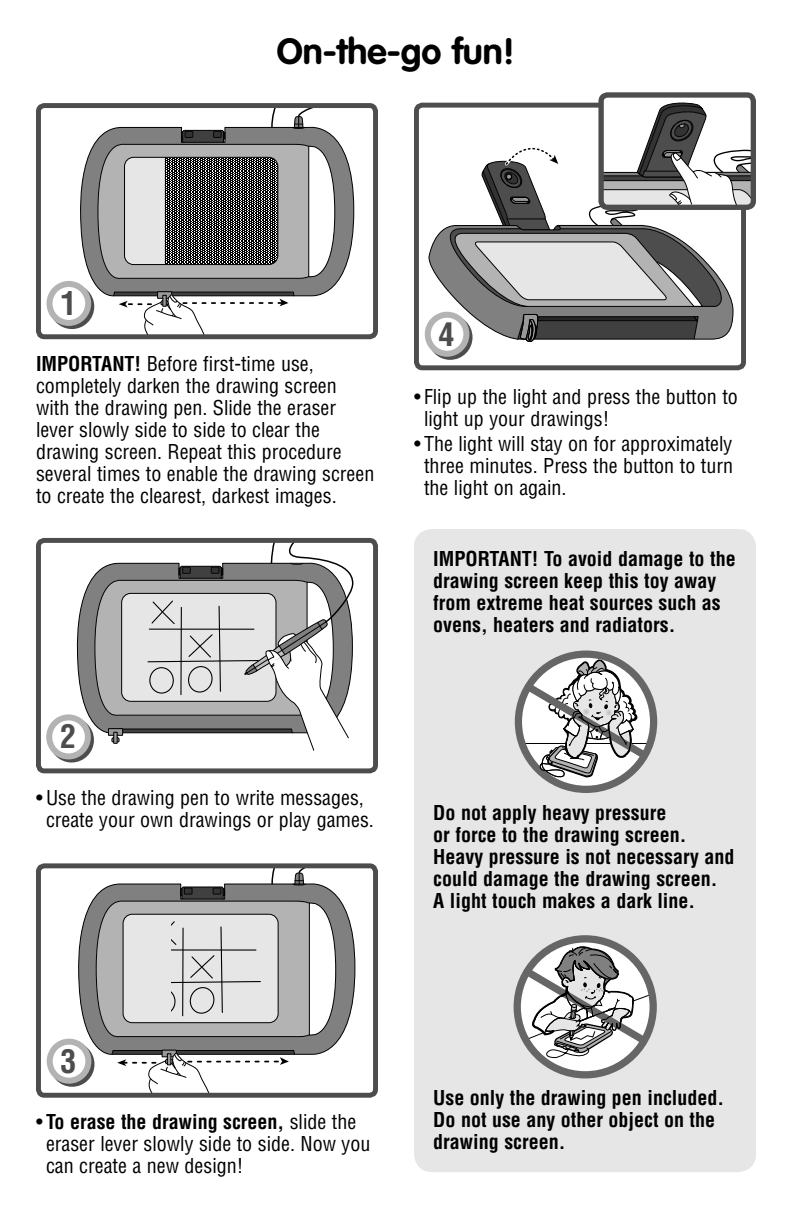
<style>
.page{position:relative;width:792px;height:1224px;background:#fff}
.page>*{position:absolute;margin:0;border:0;box-sizing:border-box;transform-origin:0 0}
.t1{font:700 36px "VAG Rounded Std";color:#000}
.t2{font:700 condensed 32px "Helvetica LT Std";color:#4d4d4d}
.t3{font:condensed 20px/22px "Helvetica LT Std";color:#000}
.t4{font:700 condensed 20px/22px "Helvetica LT Std";color:#000}
.s1{font-weight:700}
</style>
<div class="page">
<svg style="left:80px;top:139px;width:275px;height:159px"></svg>
<svg style="left:97px;top:109px;width:250px;height:175px"></svg>
<svg style="left:113px;top:291px;width:182px;height:42px"></svg>
<div style="left:36px;top:103px;width:342px;height:236px;border:5px solid #4d4d4d;border-radius:6px"></div>
<div style="left:414px;top:103px;width:332px;height:267px;border:5px solid #4d4d4d;border-radius:6px"></div>
<svg style="left:428px;top:102px;width:322px;height:240px"></svg>
<div style="left:598px;top:92px;width:158px;height:118px;border:5px solid #4d4d4d;border-radius:6px"></div>
<svg style="left:77px;top:575px;width:17px;height:161px"></svg>
<svg style="left:94px;top:544px;width:259px;height:207px"></svg>
<div style="left:36px;top:538px;width:342px;height:235px;border:5px solid #4d4d4d;border-radius:6px"></div>
<svg style="left:78px;top:897px;width:277px;height:161px"></svg>
<svg style="left:111px;top:1050px;width:185px;height:42px"></svg>
<svg style="left:95px;top:869px;width:253px;height:174px"></svg>
<div style="left:189px;top:987px;width:26px;height:27px;border:1px solid #000;border-radius:50%"></div>
<div style="left:36px;top:863px;width:342px;height:235px;border:5px solid #4d4d4d;border-radius:6px"></div>
<svg style="left:53px;top:287px;width:38px;height:39px"></svg>
<div style="left:50px;top:284px;width:44px;height:45px;border:6px solid #4d4d4d;border-radius:50%"></div>
<div style="left:50px;top:284px;width:38px;height:39px;background:#fff;border-radius:50%"></div>
<div style="left:47px;top:281px;width:44px;height:45px;border:6px solid #b3b3b3;border-radius:50%"></div>
<svg style="left:431px;top:318px;width:39px;height:39px"></svg>
<div style="left:428px;top:315px;width:45px;height:45px;border:6px solid #4d4d4d;border-radius:50%"></div>
<div style="left:428px;top:315px;width:38px;height:39px;background:#fff;border-radius:50%"></div>
<div style="left:425px;top:312px;width:44px;height:45px;border:6px solid #b3b3b3;border-radius:50%"></div>
<svg style="left:52px;top:721px;width:39px;height:39px"></svg>
<div style="left:49px;top:718px;width:45px;height:45px;border:6px solid #4d4d4d;border-radius:50%"></div>
<div style="left:49px;top:717px;width:39px;height:39px;background:#fff;border-radius:50%"></div>
<div style="left:46px;top:714px;width:45px;height:45px;border:6px solid #b3b3b3;border-radius:50%"></div>
<svg style="left:53px;top:1045px;width:38px;height:39px"></svg>
<div style="left:50px;top:1042px;width:44px;height:45px;border:6px solid #4d4d4d;border-radius:50%"></div>
<div style="left:50px;top:1042px;width:38px;height:39px;background:#fff;border-radius:50%"></div>
<div style="left:47px;top:1039px;width:44px;height:45px;border:6px solid #b3b3b3;border-radius:50%"></div>
<div style="left:414px;top:529px;width:342px;height:643px;background:#e6e6e6;border-radius:18px"></div>
<svg style="left:519px;top:656px;width:136px;height:135px"></svg>
<div style="left:515px;top:651px;width:142px;height:142px;border:7px solid #666;border-radius:50%"></div>
<svg style="left:519px;top:650px;width:134px;height:128px"></svg>
<div style="left:514px;top:935px;width:143px;height:143px;border:7px solid #666;border-radius:50%"></div>
<svg style="left:517px;top:943px;width:136px;height:136px"></svg>
<h2 class="t2" style="left:60px;top:292px;width:18px">1</h2>
<h1 class="t1" style="left:277px;top:36px;width:240px">On-the-go fun!</h1>
<h2 class="t2" style="left:439px;top:323px;width:17px">4</h2>
<p class="t3" style="left:36px;top:354px;width:340px"><span class="s1">IMPORTANT!</span> Before first-time use, completely darken the drawing screen with the drawing pen. Slide the eraser lever slowly side to side to clear the drawing screen. Repeat this procedure several times to enable the drawing screen to create the clearest, darkest images.</p>
<h2 class="t2" style="left:60px;top:726px;width:17px">2</h2>
<p class="t3" style="left:36px;top:788px;width:339px;text-align:center">• Use the drawing pen to write messages, create your own drawings or play games.</p>
<p class="t3" style="left:424px;top:388px;width:315px;text-indent:-10px">• Flip up the light and press the button to light up your drawings!</p>
<p class="t3" style="left:424px;top:435px;width:311px;text-align:justify;text-indent:-10px">• The light will stay on for approximately three minutes. Press the button to turn the light on again.</p>
<p class="t4" style="left:433px;top:550px;width:304px">IMPORTANT! To avoid damage to the drawing screen keep this toy away from extreme heat sources such as ovens, heaters and radiators.</p>
<p class="t4" style="left:433px;top:804px;width:303px">Do not apply heavy pressure<br>or force to the drawing screen.<br>Heavy pressure is not necessary and could damage the drawing screen.<br>A light touch makes a dark line.</p>
<h2 class="t2" style="left:61px;top:1050px;width:18px">3</h2>
<p class="t3" style="left:46px;top:1112px;width:326px;text-indent:-10px">• <span class="s1">To erase the drawing screen,</span> slide the eraser lever slowly side to side. Now you can create a new design!</p>
<p class="t4" style="left:433px;top:1088px;width:292px">Use only the drawing pen included.<br>Do not use any other object on the drawing screen.</p>
</div>
